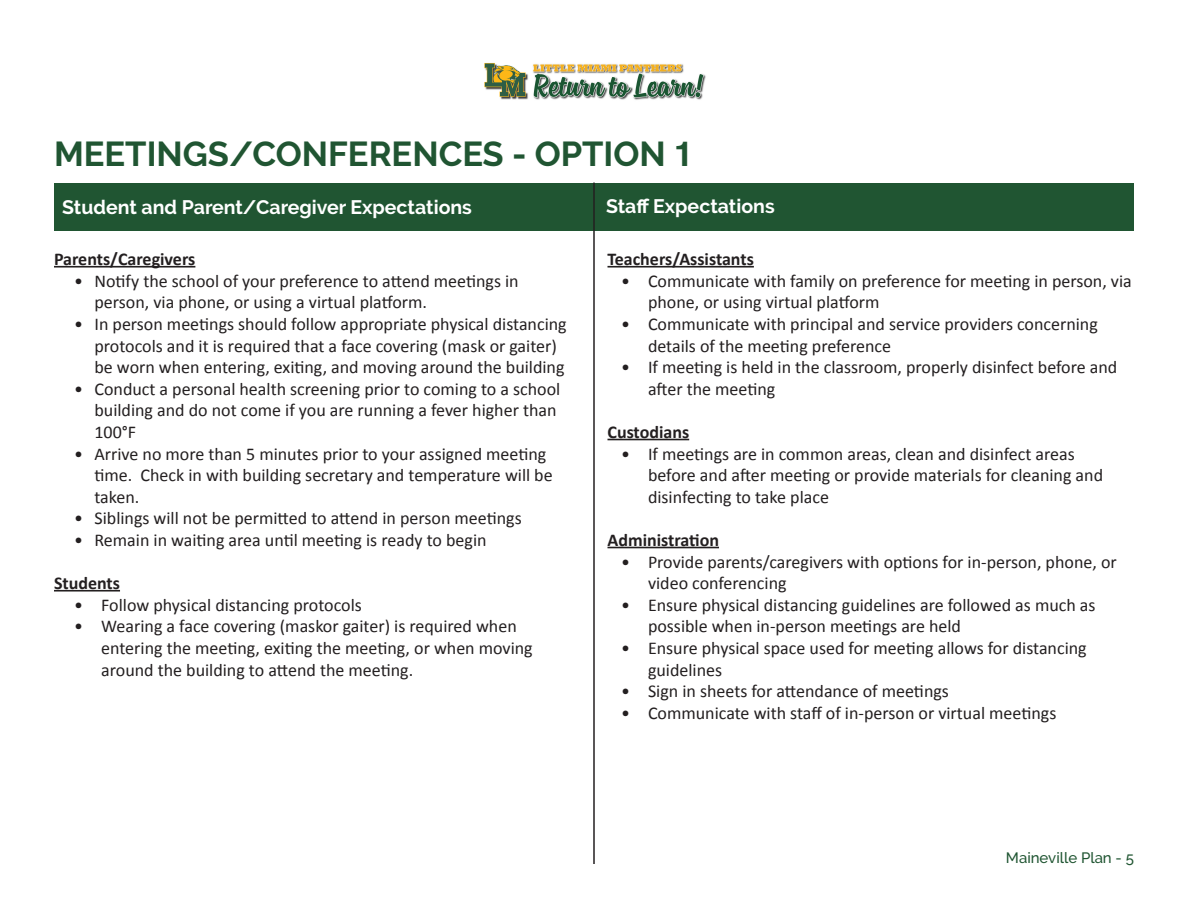
<style>
.page{position:relative;width:1188px;height:918px;background:#fff}
.page>*{position:absolute;margin:0;border:0;box-sizing:border-box;transform-origin:0 0}
.t1{font:700 34.5px "Raleway";color:#205532}
.t2{font:700 19.5px "Raleway";color:#fff}
.t3{font:18px/21.6px "Calibri";color:#231f20}
.t4{font:700 18px "Calibri";color:#231f20}
.t5{font:500 15px "Raleway";color:#205532}
.s1{font-family:"Helvetica"}
</style>
<div class="page">
<img style="left:484px;top:63px;width:222px;height:37px">
<div style="left:54px;top:183px;width:1080px;height:48px;background:#205532"></div>
<hr style="left:593px;top:183px;width:2px;height:681px;background:#231f20">
<hr style="left:54px;top:266px;width:141px;height:2px;background:#231f20">
<hr style="left:54px;top:590px;width:66px;height:2px;background:#231f20">
<hr style="left:608px;top:266px;width:146px;height:2px;background:#231f20">
<hr style="left:608px;top:439px;width:81px;height:1px;background:#231f20">
<hr style="left:608px;top:547px;width:111px;height:1px;background:#231f20">
<p class="t1" style="left:54px;top:134px;width:641px">MEETINGS/CONFERENCES - OPTION <span class="s1">1</span></p>
<p class="t2" style="left:62px;top:196px;width:411px">Student and Parent/Caregiver Expectations</p>
<p class="t2" style="left:606px;top:195px;width:170px">Staff Expectations</p>
<p class="t4" style="left:54px;top:248px;width:143px">Parents/Caregivers</p>
<p class="t3" style="left:94px;top:270px;width:426px;text-indent:-20px">• Notify the school of your preference to attend meetings in person, via phone, or using a virtual platform.</p>
<p class="t3" style="left:94px;top:313px;width:474px;text-indent:-20px">• In person meetings should follow appropriate physical distancing protocols and it is required that a face covering (mask or gaiter) be worn when entering, exiting, and moving around the building</p>
<p class="t3" style="left:94px;top:378px;width:467px;text-indent:-20px">• Conduct a personal health screening prior to coming to a school building and do not come if you are running a fever higher than<br>100°F</p>
<p class="t3" style="left:94px;top:443px;width:460px;text-indent:-20px">• Arrive no more than 5 minutes prior to your assigned meeting time. Check in with building secretary and temperature will be taken.</p>
<p class="t3" style="left:74px;top:508px;width:449px">• Siblings will not be permitted to attend in person meetings</p>
<p class="t3" style="left:74px;top:529px;width:414px">• Remain in waiting area until meeting is ready to begin</p>
<p class="t4" style="left:54px;top:572px;width:68px">Students</p>
<p class="t3" style="left:74px;top:594px;width:289px">• Follow physical distancing protocols</p>
<p class="t3" style="left:101px;top:616px;width:433px;text-indent:-27px">• Wearing a face covering (maskor gaiter) is required when entering the meeting, exiting the meeting, or when moving around the building to attend the meeting.</p>
<p class="t4" style="left:608px;top:248px;width:148px">Teachers/Assistants</p>
<p class="t3" style="left:648px;top:270px;width:485px;text-indent:-27px">• Communicate with family on preference for meeting in person, via phone, or using virtual platform</p>
<p class="t3" style="left:648px;top:313px;width:451px;text-indent:-27px">• Communicate with principal and service providers concerning details of the meeting preference</p>
<p class="t3" style="left:648px;top:356px;width:471px;text-indent:-27px">• If meeting is held in the classroom, properly disinfect before and after the meeting</p>
<p class="t4" style="left:608px;top:420px;width:83px">Custodians</p>
<p class="t3" style="left:648px;top:443px;width:457px;text-indent:-27px">• If meetings are in common areas, clean and disinfect areas before and after meeting or provide materials for cleaning and disinfecting to take place</p>
<p class="t4" style="left:608px;top:528px;width:113px">Administration</p>
<p class="t3" style="left:648px;top:551px;width:470px;text-indent:-27px">• Provide parents/caregivers with options for in-person, phone, or video conferencing</p>
<p class="t3" style="left:648px;top:594px;width:449px;text-indent:-27px">• Ensure physical distancing guidelines are followed as much as possible when in-person meetings are held</p>
<p class="t3" style="left:648px;top:637px;width:440px;text-indent:-27px">• Ensure physical space used for meeting allows for distancing guidelines</p>
<p class="t3" style="left:621px;top:680px;width:329px">• Sign in sheets for attendance of meetings</p>
<p class="t3" style="left:621px;top:702px;width:437px">• Communicate with staff of in-person or virtual meetings</p>
<p class="t5" style="left:1006px;top:849px;width:130px">Maineville Plan - 5</p>
</div>
